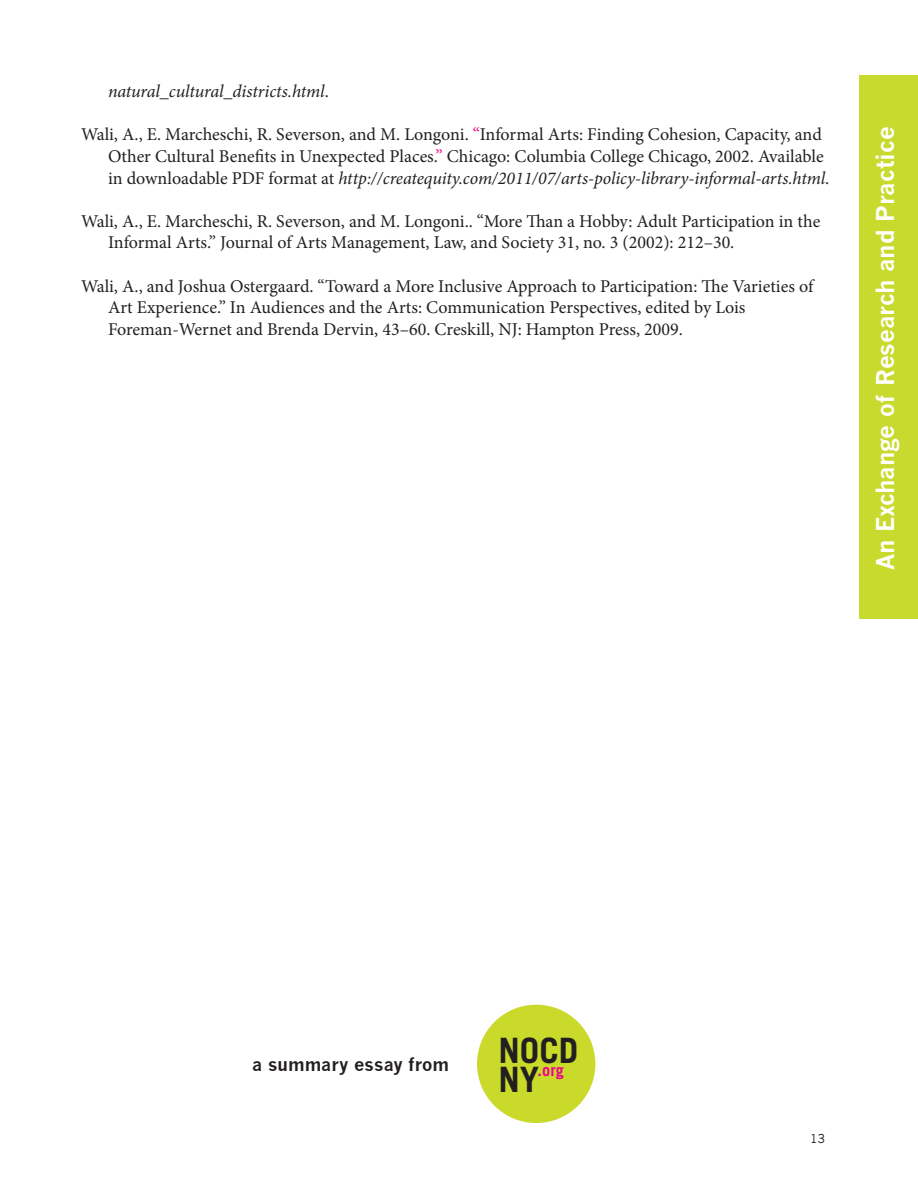
<style>
.page{position:relative;width:918px;height:1188px;background:#fff}
.page>*{position:absolute;margin:0;border:0;box-sizing:border-box;transform-origin:0 0}
.t1{font:700 34.95px/29.4px "Trade Gothic";color:#231f20}
.t2{font:700 24px "News Gothic";color:#fff}
.t3{font:18px/21.6px "Minion Pro";color:#231f20}
.t4{font:italic 18px "Minion Pro";letter-spacing:-.01em;color:#231f20}
.t5{font:700 18px "News Gothic";color:#231f20}
.t6{font:700 16.35px "Trade Gothic";color:#ed028c}
.t7{font:12px "News Gothic";color:#231f20}
.s1{font-style:normal}
.s2{color:#ed028c}
.s3{font-style:italic}
</style>
<div class="page">
<div style="left:477px;top:1005px;width:118px;height:118px;background:#c9da2b;border-radius:50%"></div>
<div style="left:860px;top:76px;width:58px;height:543px;background:#c8da2d"></div>
<p class="t4" style="left:108px;top:79px;width:222px">natural_cultural_districts.html<span class="s1">.</span></p>
<p class="t3" style="left:108px;top:124px;width:723px;text-indent:-27px">Wali, A., E. Marcheschi, R. Severson, and M. Longoni. <span class="s2">“</span>Informal Arts: Finding Cohesion, Capacity, and<br>Other Cultural Benefits in Unexpected Places.<span class="s2">”</span> Chicago: Columbia College Chicago, 2002. Available in downloadable PDF format at <span class="s3">http://createquity.com/2011/07/arts-policy-library-informal-arts.html</span>.</p>
<p class="t3" style="left:108px;top:210px;width:714px;text-indent:-27px">Wali, A., E. Marcheschi, R. Severson, and M. Longoni.. “More Than a Hobby: Adult Participation in the<br>Informal Arts.” Journal of Arts Management, Law, and Society 31, no. 3 (2002): 212–30.</p>
<p class="t3" style="left:108px;top:275px;width:707px;text-indent:-27px">Wali, A., and Joshua Ostergaard. “Toward a More Inclusive Approach to Participation: The Varieties of<br>Art Experience.” In Audiences and the Arts: Communication Perspectives, edited by Lois<br>Foreman-Wernet and Brenda Dervin, 43–60. Creskill, NJ: Hampton Press, 2009.</p>
<h2 class="t2" style="left:871px;top:570px;width:445px;rotate:-90deg">An Exchange of Research and Practice</h2>
<p class="t5" style="left:252px;top:1054px;width:198px">a summary essay from</p>
<h1 class="t1" style="left:499px;top:1035px;width:81px">NOCD<br>NY</h1>
<p class="t6" style="left:538px;top:1060px;width:28px">.org</p>
<p class="t7" style="left:810px;top:1132px;width:16px">13</p>
</div>
